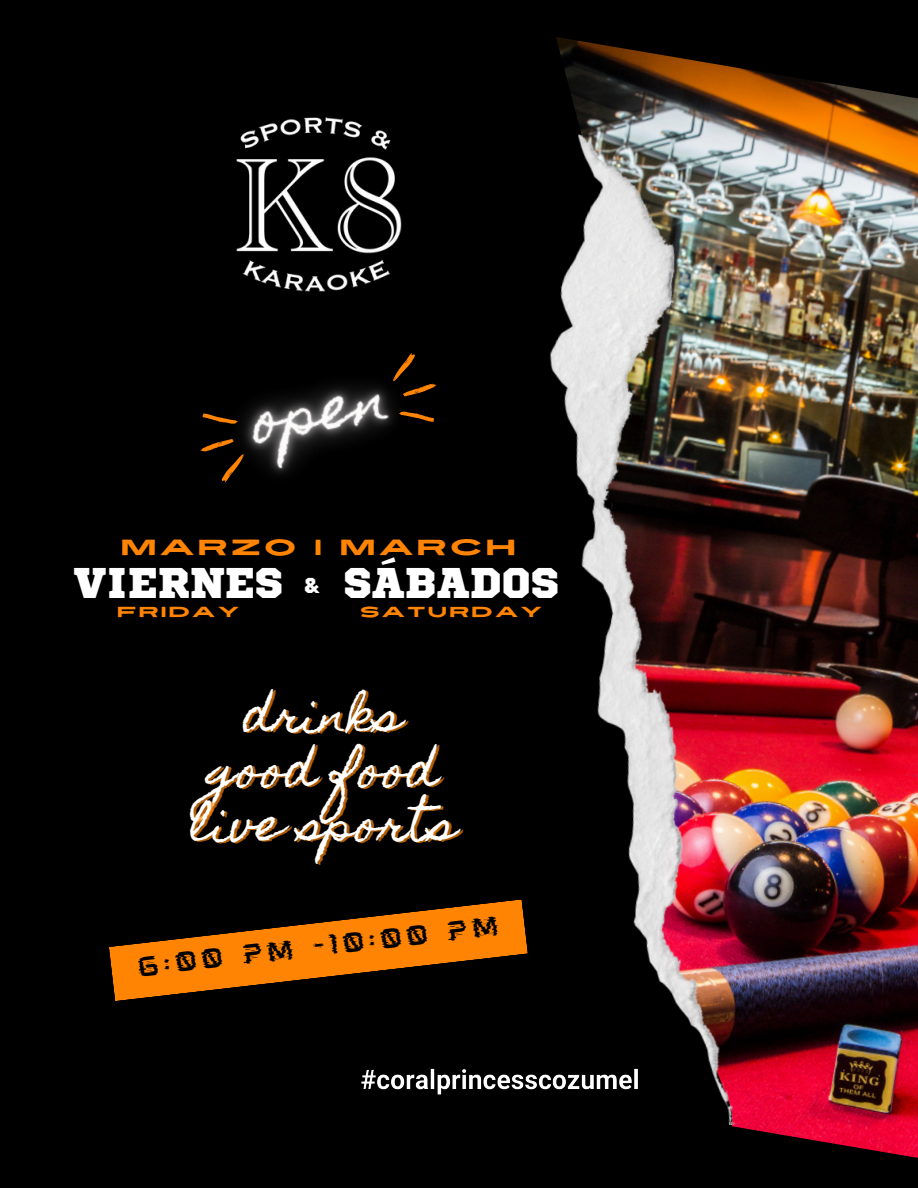
<style>
.page{position:relative;width:918px;height:1188px;background:#000}
.page>*{position:absolute;margin:0;border:0;box-sizing:border-box;transform-origin:0 0}
.t1{font:45.15px "Homemade Apple";color:#fff}
.t2{font:42.75px "Sports World";color:#fff}
.t3{font:23.1px "mokotoglitchmark I";color:#000}
.t4{font:expanded 22.05px "Revive 80";letter-spacing:.15em;color:#ff8403}
.t5{font:21.45px "Sports World";color:#fff}
.t6{font:expanded 14.55px "Revive 80";letter-spacing:.15em;color:#ff8403}
</style>
<div class="page">
<img style="left:732px;top:67px;width:186px;height:1091px">
<svg style="left:556px;top:37px;width:176px;height:97px"></svg>
<img style="left:549px;top:134px;width:344px;height:992px">
<img style="left:236px;top:117px;width:166px;height:158px">
<svg style="left:109px;top:899px;width:419px;height:102px"></svg>
<img style="left:244px;top:275px;width:193px;height:199px">
<svg style="left:200px;top:413px;width:44px;height:70px"></svg>
<svg style="left:392px;top:351px;width:44px;height:78px"></svg>
<img style="left:361px;top:1061px;width:285px;height:43px">
<p class="t4" style="left:121px;top:530px;width:397px">MARZO | MARCH</p>
<h5 class="t2" style="left:343px;top:563px;width:218px">SÁBADOS</h5>
<p class="t2" style="left:73px;top:563px;width:211px">VIERNES</p>
<h2 class="t5" style="left:304px;top:576px;width:18px">&amp;</h2>
<p class="t6" style="left:117px;top:601px;width:124px">FRIDAY</p>
<h2 class="t6" style="left:360px;top:601px;width:184px">SATURDAY</h2>
<p class="t1" style="left:244px;top:689px;width:159px">drinks</p>
<h3 class="t1" style="left:208px;top:744px;width:231px">good food</h3>
<h5 class="t1" style="left:190px;top:798px;width:268px">live sports</h5>
<p class="t3" style="left:137px;top:961px;width:364px;rotate:-7deg">6:00 PM -10:00 PM</p>
</div>
